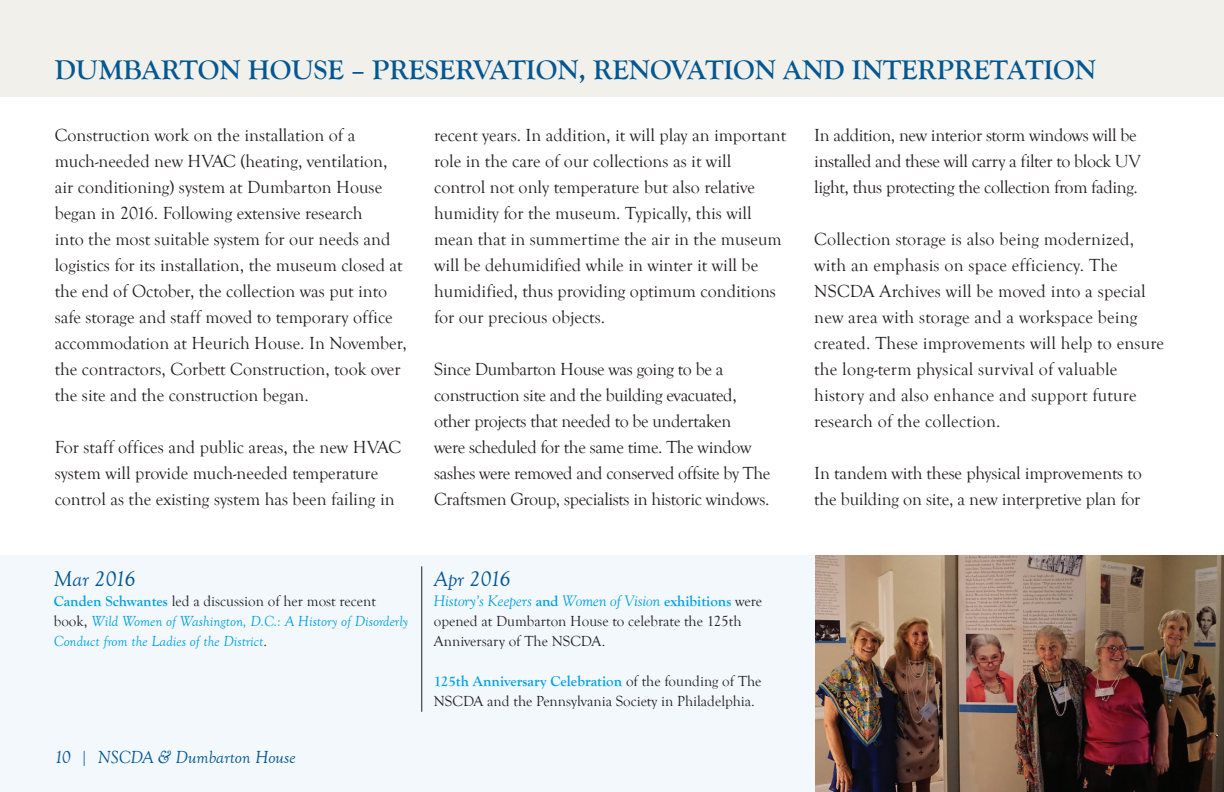
<style>
.page{position:relative;width:1224px;height:792px;background:#fff}
.page>*{position:absolute;margin:0;border:0;box-sizing:border-box;transform-origin:0 0}
.t1{font:700 28px "Goudy Old Style T";color:#015792}
.t2{font:italic 22px "Goudy Old Style T";color:#005595}
.t3{font:18px/26px "Goudy Old Style T";color:#231f20}
.t4{font:18px/26px "Goudy Old Style T";letter-spacing:-.02em;color:#231f20}
.t5{font:italic 18px "Goudy Old Style T";color:#005595}
.t6{font:15px/20px "Goudy Old Style T";color:#231f20}
.t7{font:italic 15px/20px "Goudy Old Style T";color:#00a1e3}
.t8{font:italic 15px "Goudy";color:#00a1e3}
.s1{font-weight:700;font-style:normal}
.s2{font-style:normal;color:#231f20}
.s3{font-family:"Goudy Old Style T";font-weight:700;font-style:normal}
.s4{font-family:"Goudy Old Style T";font-style:normal;color:#231f20}
.s5{font-weight:700;color:#00a1e3}
</style>
<div class="page">
<div style="left:0;top:556px;width:1224px;height:236px;background:#f2f8fc"></div>
<div style="left:0;top:0;width:1224px;height:97px;background:#f2f0ea"></div>
<hr style="left:421px;top:566px;width:1px;height:146px;background:#231f20">
<img style="left:815px;top:556px;width:409px;height:236px">
<h1 class="t1" style="left:55px;top:54px;width:1043px">DUMBARTON HOUSE – PRESERVATION, RENOVATION AND INTERPRETATION</h1>
<p class="t3" style="left:55px;top:123px;width:354px">Construction work on the installation of a much-needed new HVAC (heating, ventilation, air conditioning) system at Dumbarton House began in 2016. Following extensive research<br>into the most suitable system for our needs and logistics for its installation, the museum closed at the end of October, the collection was put into safe storage and staff moved to temporary office accommodation at Heurich House. In November, the contractors, Corbett Construction, took over the site and the construction began.</p>
<p class="t3" style="left:55px;top:435px;width:348px">For staff offices and public areas, the new HVAC system will provide much-needed temperature control as the existing system has been failing in</p>
<p class="t2" style="left:54px;top:567px;width:83px">Mar 2016</p>
<p class="t7" style="left:54px;top:591px;width:356px"><span class="s1">Canden Schwantes</span> <span class="s2">led a discussion of her most recent book,</span> Wild Women of Washington, D.C.: A History of Disorderly<br>Conduct from the Ladies of the District<span class="s2">.</span></p>
<p class="t5" style="left:54px;top:748px;width:243px">10 | NSCDA &amp; Dumbarton House</p>
<p class="t3" style="left:434px;top:123px;width:354px">recent years. In addition, it will play an important role in the care of our collections as it will control not only temperature but also relative humidity for the museum. Typically, this will mean that in summertime the air in the museum will be dehumidified while in winter it will be humidified, thus providing optimum conditions for our precious objects.</p>
<p class="t4" style="left:434px;top:357px;width:338px">Since Dumbarton House was going to be a construction site and the building evacuated, other projects that needed to be undertaken<br>were scheduled for the same time. The window sashes were removed and conserved offsite by The Craftsmen Group, specialists in historic windows.</p>
<p class="t2" style="left:434px;top:567px;width:78px">Apr 2016</p>
<p class="t8" style="left:434px;top:592px;width:330px">History’s Keepers <span class="s3">and</span> Women of Vision <span class="s3">exhibitions</span> <span class="s4">were</span></p>
<p class="t6" style="left:434px;top:611px;width:309px">opened at Dumbarton House to celebrate the 125th<br>Anniversary of The NSCDA.</p>
<p class="t6" style="left:434px;top:671px;width:329px"><span class="s5">125th Anniversary Celebration</span> of the founding of The<br>NSCDA and the Pennsylvania Society in Philadelphia.</p>
<p class="t4" style="left:814px;top:123px;width:328px">In addition, new interior storm windows will be installed and these will carry a filter to block UV light, thus protecting the collection from fading.</p>
<p class="t3" style="left:814px;top:227px;width:351px">Collection storage is also being modernized, with an emphasis on space efficiency. The NSCDA Archives will be moved into a special new area with storage and a workspace being created. These improvements will help to ensure the long-term physical survival of valuable history and also enhance and support future research of the collection.</p>
<p class="t3" style="left:814px;top:461px;width:329px">In tandem with these physical improvements to the building on site, a new interpretive plan for</p>
</div>
